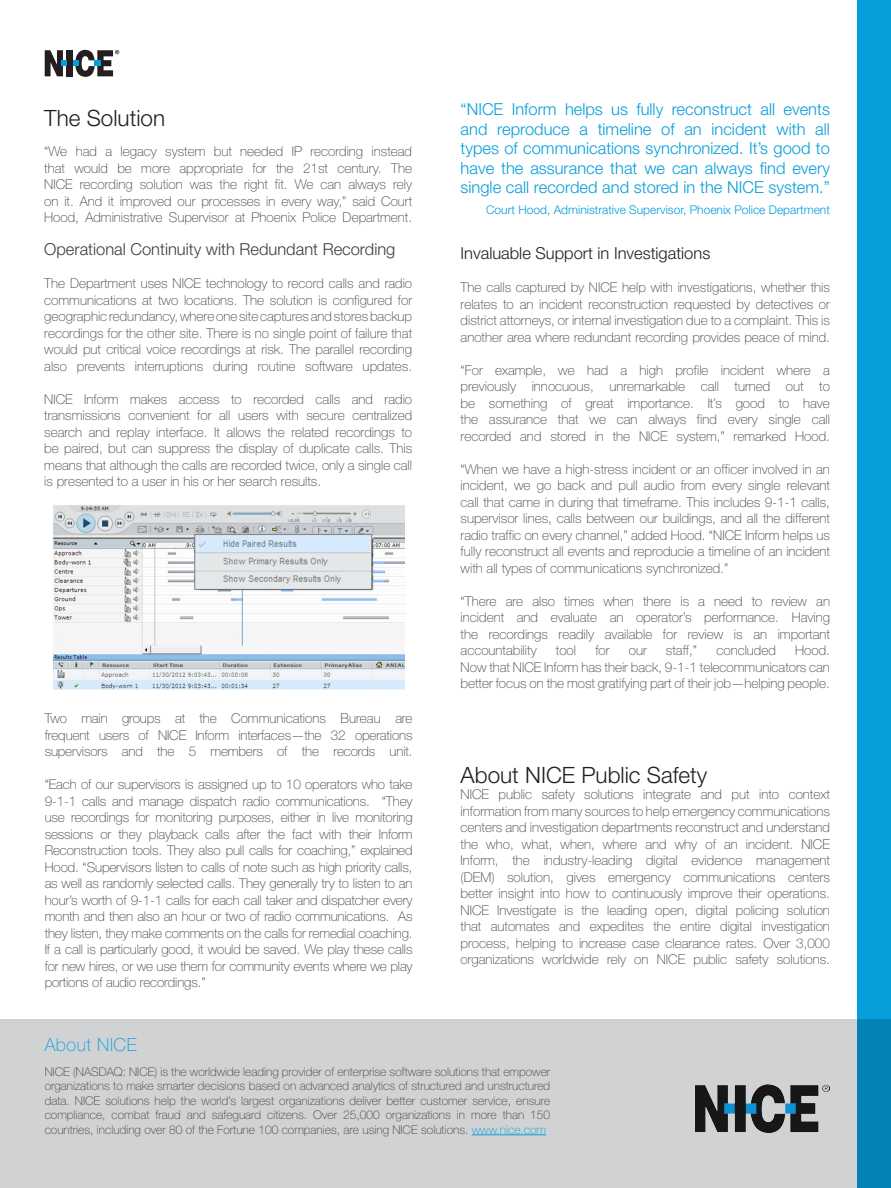
<style>
.page{position:relative;width:891px;height:1188px;background:#fff}
.page>*{position:absolute;margin:0;border:0;box-sizing:border-box;transform-origin:0 0}
.Body_Text_9_11__grey{font:300 22.5px "Helvetica Neue LT Std";color:#231f20}
.H2_TITLE_15_9{font:300 22.5px "Helvetica Neue LT Std";color:#231f20}
.About_Nice_Title_11{font:100 18px "Helvetica Neue LT Std";letter-spacing:.03em;color:#069edb}
.Body_Text_9_11__grey-2{font:300 16.5px/19.5px "Helvetica Neue LT Std";color:#069edb;text-align:justify}
.Body_Text_9_11__grey-3{font:300 16.5px "Helvetica Neue LT Std";color:#3e3e3f}
.Body_Text_9_11__grey-4{font:300 16.5px "Helvetica Neue LT Std";color:#231f20}
.Body_Text_9_11__grey-5{font:100 13.5px/16.5px "Helvetica Neue LT Std";color:#3e3e3f;text-align:justify}
.About_Nice_Text_8{font:100 12px/14.5px "Helvetica Neue LT Std";color:#3e3e3f;text-align:justify}
.Body_Text_9_11__grey-6{font:300 12px "Helvetica Neue LT Std";color:#069edb}
.s1{color:#069edb}
</style>
<div class="page">
<div style="left:0;top:1020px;width:891px;height:168px;background:#d1d2d4"></div>
<div style="left:67px;top:50px;width:6px;height:26px;background:#231f20"></div>
<svg style="left:45px;top:50px;width:22px;height:26px"></svg>
<svg style="left:73px;top:50px;width:46px;height:27px"></svg>
<div style="left:857px;top:0;width:34px;height:1188px;background:#069edb"></div>
<hr style="left:472px;top:1135px;width:74px;height:1px;background:#069edb">
<img style="left:696px;top:1084px;width:134px;height:49px">
<img style="left:52px;top:505px;width:352px;height:184px">
<p class="H2_TITLE_15_9" style="left:44px;top:104px;width:122px">The Solution</p>
<p class="Body_Text_9_11__grey-5" style="left:44px;top:143px;width:369px">“We had a legacy system but needed IP recording instead that would be more appropriate for the 21st century. The NICE recording solution was the right fit. We can always rely on it. And it improved our processes in every way,” said Court Hood, Administrative Supervisor at Phoenix Police Department.</p>
<p class="Body_Text_9_11__grey-3" style="left:44px;top:239px;width:353px">Operational Continuity with Redundant Recording</p>
<p class="Body_Text_9_11__grey-5" style="left:44px;top:275px;width:369px">The Department uses NICE technology to record calls and radio communications at two locations. The solution is configured for geographic redundancy, where one site captures and stores backup recordings for the other site. There is no single point of failure that would put critical voice recordings at risk. The parallel recording also prevents interruptions during routine software updates.</p>
<p class="Body_Text_9_11__grey-5" style="left:44px;top:391px;width:369px">NICE Inform makes access to recorded calls and radio transmissions convenient for all users with secure centralized search and replay interface. It allows the related recordings to be paired, but can suppress the display of duplicate calls. This means that although the calls are recorded twice, only a single call is presented to a user in his or her search results.</p>
<p class="Body_Text_9_11__grey-5" style="left:45px;top:710px;width:369px">Two main groups at the Communications Bureau are frequent users of NICE Inform interfaces—the 32 operations supervisors and the 5 members of the records unit.</p>
<p class="Body_Text_9_11__grey-5" style="left:45px;top:776px;width:369px">“Each of our supervisors is assigned up to 10 operators who take 9-1-1 calls and manage dispatch radio communications. “They use recordings for monitoring purposes, either in live monitoring sessions or they playback calls after the fact with their Inform Reconstruction tools. They also pull calls for coaching,” explained Hood. “Supervisors listen to calls of note such as high priority calls, as well as randomly selected calls. They generally try to listen to an hour’s worth of 9-1-1 calls for each call taker and dispatcher every month and then also an hour or two of radio communications. As they listen, they make comments on the calls for remedial coaching.<br>If a call is particularly good, it would be saved. We play these calls for new hires, or we use them for community events where we play portions of audio recordings.”</p>
<p class="Body_Text_9_11__grey-2" style="left:461px;top:99px;width:371px">“NICE Inform helps us fully reconstruct all events and reproduce a timeline of an incident with all types of communications synchronized. It’s good to have the assurance that we can always find every single call recorded and stored in the NICE system.”</p>
<p class="Body_Text_9_11__grey-6" style="left:486px;top:202px;width:345px">Court Hood, Administrative Supervisor, Phoenix Police Department</p>
<p class="Body_Text_9_11__grey-4" style="left:461px;top:243px;width:251px">Invaluable Support in Investigations</p>
<p class="Body_Text_9_11__grey-5" style="left:461px;top:279px;width:371px">The calls captured by NICE help with investigations, whether this relates to an incident reconstruction requested by detectives or district attorneys, or internal investigation due to a complaint. This is another area where redundant recording provides peace of mind.</p>
<p class="Body_Text_9_11__grey-5" style="left:461px;top:362px;width:371px">“For example, we had a high profile incident where a previously innocuous, unremarkable call turned out to be something of great importance. It’s good to have the assurance that we can always find every single call recorded and stored in the NICE system,” remarked Hood.</p>
<p class="Body_Text_9_11__grey-5" style="left:461px;top:461px;width:371px">“When we have a high-stress incident or an officer involved in an incident, we go back and pull audio from every single relevant call that came in during that timeframe. This includes 9-1-1 calls, supervisor lines, calls between our buildings, and all the different radio traffic on every channel,” added Hood. “NICE Inform helps us fully reconstruct all events and reproducie a timeline of an incident with all types of communications synchronized.”</p>
<p class="Body_Text_9_11__grey-5" style="left:461px;top:593px;width:371px">“There are also times when there is a need to review an incident and evaluate an operator’s performance. Having the recordings readily available for review is an important accountability</p>
<p class="Body_Text_9_11__grey-5" style="left:556px;top:642px;width:22px">tool</p>
<p class="Body_Text_9_11__grey-5" style="left:595px;top:642px;width:16px">for</p>
<p class="Body_Text_9_11__grey-5" style="left:629px;top:642px;width:20px">our</p>
<p class="Body_Text_9_11__grey-5" style="left:666px;top:642px;width:33px">staff,”</p>
<p class="Body_Text_9_11__grey-5" style="left:716px;top:642px;width:61px">concluded</p>
<p class="Body_Text_9_11__grey-5" style="left:461px;top:642px;width:371px;text-indent:335px">Hood.<br>Now that NICE Inform has their back, 9-1-1 telecommunicators can better focus on the most gratifying part of their job—helping people.</p>
<p class="Body_Text_9_11__grey" style="left:461px;top:761px;width:248px">About NICE Public Safety</p>
<p class="Body_Text_9_11__grey-5" style="left:461px;top:786px;width:371px">NICE public safety solutions integrate and put into context</p>
<p class="Body_Text_9_11__grey-5" style="left:461px;top:803px;width:371px">information from many sources to help emergency communications</p>
<p class="Body_Text_9_11__grey-5" style="left:461px;top:819px;width:371px">centers and investigation departments reconstruct and understand</p>
<p class="Body_Text_9_11__grey-5" style="left:461px;top:836px;width:371px">the who, what, when, where and why of an incident. NICE</p>
<p class="Body_Text_9_11__grey-5" style="left:461px;top:852px;width:371px">Inform, the industry-leading digital evidence management</p>
<p class="Body_Text_9_11__grey-5" style="left:461px;top:869px;width:371px">(DEM) solution, gives emergency communications centers</p>
<p class="Body_Text_9_11__grey-5" style="left:461px;top:885px;width:371px">better insight into how to continuously improve their operations.</p>
<p class="Body_Text_9_11__grey-5" style="left:461px;top:902px;width:371px">NICE Investigate is the leading open, digital policing solution</p>
<p class="Body_Text_9_11__grey-5" style="left:461px;top:918px;width:371px">that automates and expedites the entire digital investigation</p>
<p class="Body_Text_9_11__grey-5" style="left:461px;top:935px;width:371px">process, helping to increase case clearance rates. Over 3,000</p>
<p class="Body_Text_9_11__grey-5" style="left:461px;top:951px;width:371px">organizations worldwide rely on NICE public safety solutions.</p>
<p class="About_Nice_Title_11" style="left:45px;top:1034px;width:94px">About NICE</p>
<p class="About_Nice_Text_8" style="left:45px;top:1064px;width:507px">NICE (NASDAQ: NICE) is the worldwide leading provider of enterprise software solutions that empower organizations to make smarter decisions based on advanced analytics of structured and unstructured data. NICE solutions help the world’s largest organizations deliver better customer service, ensure compliance, combat fraud and safeguard citizens. Over 25,000 organizations in more than 150 countries, including over 80 of the Fortune 100 companies, are using NICE solutions. <span class="s1">www.nice.com</span></p>
</div>
